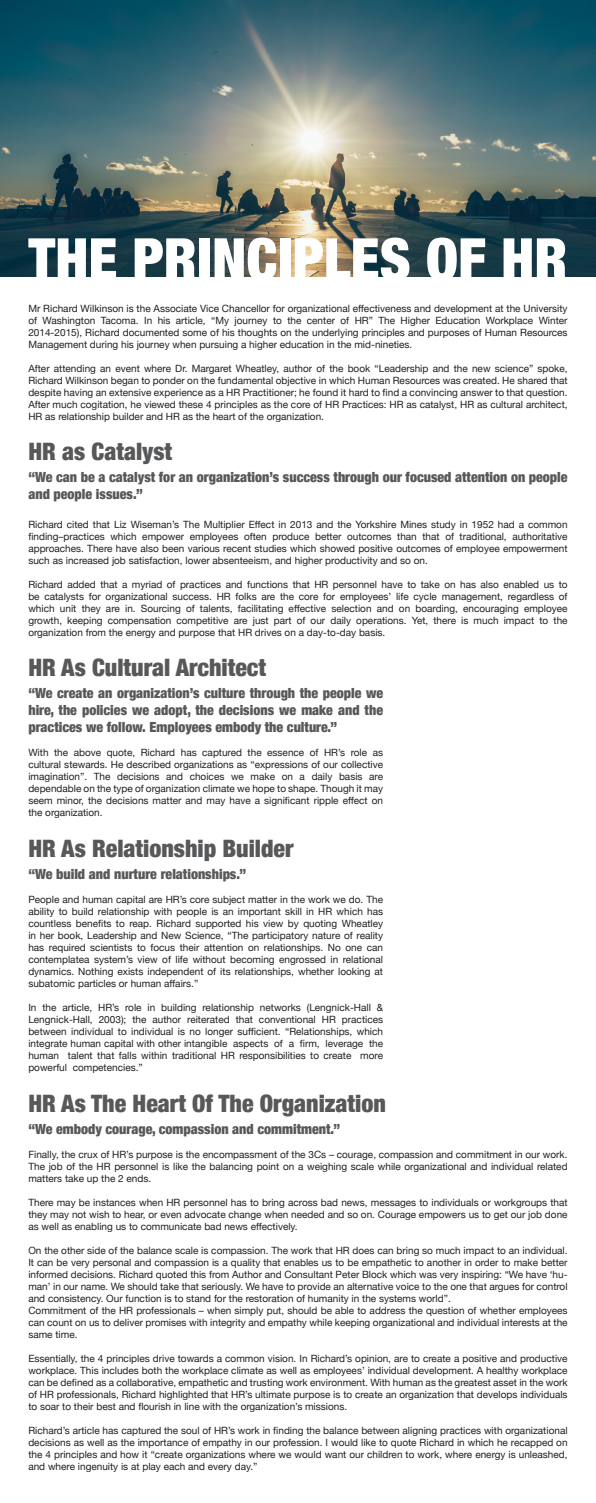
<style>
.page{position:relative;width:596px;height:1503px;background:#fff}
.page>*{position:absolute;margin:0;border:0;box-sizing:border-box;transform-origin:0 0}
.t1{font:900 condensed 57.9px "Helvetica Neue";color:#fff}
.t2{font:900 condensed 24px "Helvetica Neue";color:#57585a}
.t3{font:900 condensed 14px/16.8px "Helvetica Neue";color:#57585a;text-align:justify}
.t4{font:10px/12px "Helvetica Neue";color:#231f20;text-align:justify}
</style>
<div class="page">
<img style="left:0;top:0;width:595px;height:277px">
<p class="t1" style="left:28px;top:211px;width:540px">THE PRINCIPLES OF HR</p>
<p class="t4" style="left:28px;top:302px;width:540px">Mr Richard Wilkinson is the Associate Vice Chancellor for organizational effectiveness and development at the University of Washington Tacoma. In his article, “My journey to the center of HR” The Higher Education Workplace Winter 2014-2015), Richard documented some of his thoughts on the underlying principles and purposes of Human Resources Management during his journey when pursuing a higher education in the mid-nineties.</p>
<p class="t4" style="left:28px;top:362px;width:540px">After attending an event where Dr. Margaret Wheatley, author of the book “Leadership and the new science” spoke, Richard Wilkinson began to ponder on the fundamental objective in which Human Resources was created. He shared that despite having an extensive experience as a HR Practitioner; he found it hard to find a convincing answer to that question.<br>After much cogitation, he viewed these 4 principles as the core of HR Practices: HR as catalyst, HR as cultural architect, HR as relationship builder and HR as the heart of the organization.</p>
<p class="t2" style="left:28px;top:432px;width:145px">HR as Catalyst</p>
<p class="t3" style="left:28px;top:468px;width:540px">“We can be a catalyst for an organization’s success through our focused attention on people and people issues.”</p>
<p class="t4" style="left:28px;top:519px;width:540px">Richard cited that Liz Wiseman’s The Multiplier Effect in 2013 and the Yorkshire Mines study in 1952 had a common finding–practices which empower employees often produce better outcomes than that of traditional, authoritative approaches. There have also been various recent studies which showed positive outcomes of employee empowerment such as increased job satisfaction, lower absenteeism, and higher productivity and so on.</p>
<p class="t4" style="left:28px;top:579px;width:540px">Richard added that a myriad of practices and functions that HR personnel have to take on has also enabled us to be catalysts for organizational success. HR folks are the core for employees’ life cycle management, regardless of which unit they are in. Sourcing of talents, facilitating effective selection and on boarding, encouraging employee growth, keeping compensation competitive are just part of our daily operations. Yet, there is much impact to the organization from the energy and purpose that HR drives on a day-to-day basis.</p>
<p class="t2" style="left:28px;top:648px;width:239px">HR As Cultural Architect</p>
<p class="t3" style="left:28px;top:684px;width:356px">“We create an organization’s culture through the people we hire, the policies we adopt, the decisions we make and the practices we follow. Employees embody the culture.”</p>
<p class="t4" style="left:28px;top:747px;width:356px">With the above quote, Richard has captured the essence of HR’s role as cultural stewards. He described organizations as “expressions of our collective imagination”. The decisions and choices we make on a daily basis are dependable on the type of organization climate we hope to shape. Though it may seem minor, the decisions matter and may have a significant ripple effect on the organization.</p>
<p class="t2" style="left:28px;top:828px;width:266px">HR As Relationship Builder</p>
<p class="t3" style="left:28px;top:864px;width:219px">“We build and nurture relationships.”</p>
<p class="t4" style="left:28px;top:894px;width:356px">People and human capital are HR’s core subject matter in the work we do. The ability to build relationship with people is an important skill in HR which has countless benefits to reap. Richard supported his view by quoting Wheatley in her book, Leadership and New Science, “The participatory nature of reality has required scientists to focus their attention on relationships. No one can contemplatea system’s view of life without becoming engrossed in relational dynamics. Nothing exists independent of its relationships, whether looking at subatomic particles or human affairs.”</p>
<p class="t4" style="left:28px;top:1002px;width:356px">In the article, HR’s role in building relationship networks (Lengnick-Hall &amp; Lengnick-Hall, 2003); the author reiterated that conventional HR practices between individual to individual is no longer sufficient. “Relationships, which integrate human capital with other intangible aspects of a firm, leverage the human talent that falls within traditional HR responsibilities to create more powerful competencies.”</p>
<p class="t2" style="left:28px;top:1083px;width:359px">HR As The Heart Of The Organization</p>
<p class="t3" style="left:28px;top:1119px;width:313px">“We embody courage, compassion and commitment.”</p>
<p class="t4" style="left:28px;top:1148px;width:540px">Finally, the crux of HR’s purpose is the encompassment of the 3Cs – courage, compassion and commitment in our work.<br>The job of the HR personnel is like the balancing point on a weighing scale while organizational and individual related matters take up the 2 ends.</p>
<p class="t4" style="left:28px;top:1196px;width:540px">There may be instances when HR personnel has to bring across bad news, messages to individuals or workgroups that they may not wish to hear, or even advocate change when needed and so on. Courage empowers us to get our job done as well as enabling us to communicate bad news effectively.</p>
<p class="t4" style="left:28px;top:1244px;width:540px">On the other side of the balance scale is compassion. The work that HR does can bring so much impact to an individual.<br>It can be very personal and compassion is a quality that enables us to be empathetic to another in order to make better informed decisions. Richard quoted this from Author and Consultant Peter Block which was very inspiring: “We have ‘hu&shy;man’ in our name. We should take that seriously. We have to provide an alternative voice to the one that argues for control and consistency. Our function is to stand for the restoration of humanity in the systems world”.</p>
<p class="t4" style="left:28px;top:1304px;width:540px">Commitment of the HR professionals – when simply put, should be able to address the question of whether employees can count on us to deliver promises with integrity and empathy while keeping organizational and individual interests at the same time.</p>
<p class="t4" style="left:28px;top:1352px;width:540px">Essentially, the 4 principles drive towards a common vision. In Richard’s opinion, are to create a positive and productive workplace. This includes both the workplace climate as well as employees’ individual development. A healthy workplace can be defined as a collaborative, empathetic and trusting work environment. With human as the greatest asset in the work of HR professionals, Richard highlighted that HR’s ultimate purpose is to create an organization that develops individuals to soar to their best and flourish in line with the organization’s missions.</p>
<p class="t4" style="left:28px;top:1424px;width:540px">Richard’s article has captured the soul of HR’s work in finding the balance between aligning practices with organizational decisions as well as the importance of empathy in our profession. I would like to quote Richard in which he recapped on the 4 principles and how it “create organizations where we would want our children to work, where energy is unleashed, and where ingenuity is at play each and every day.”</p>
</div>
